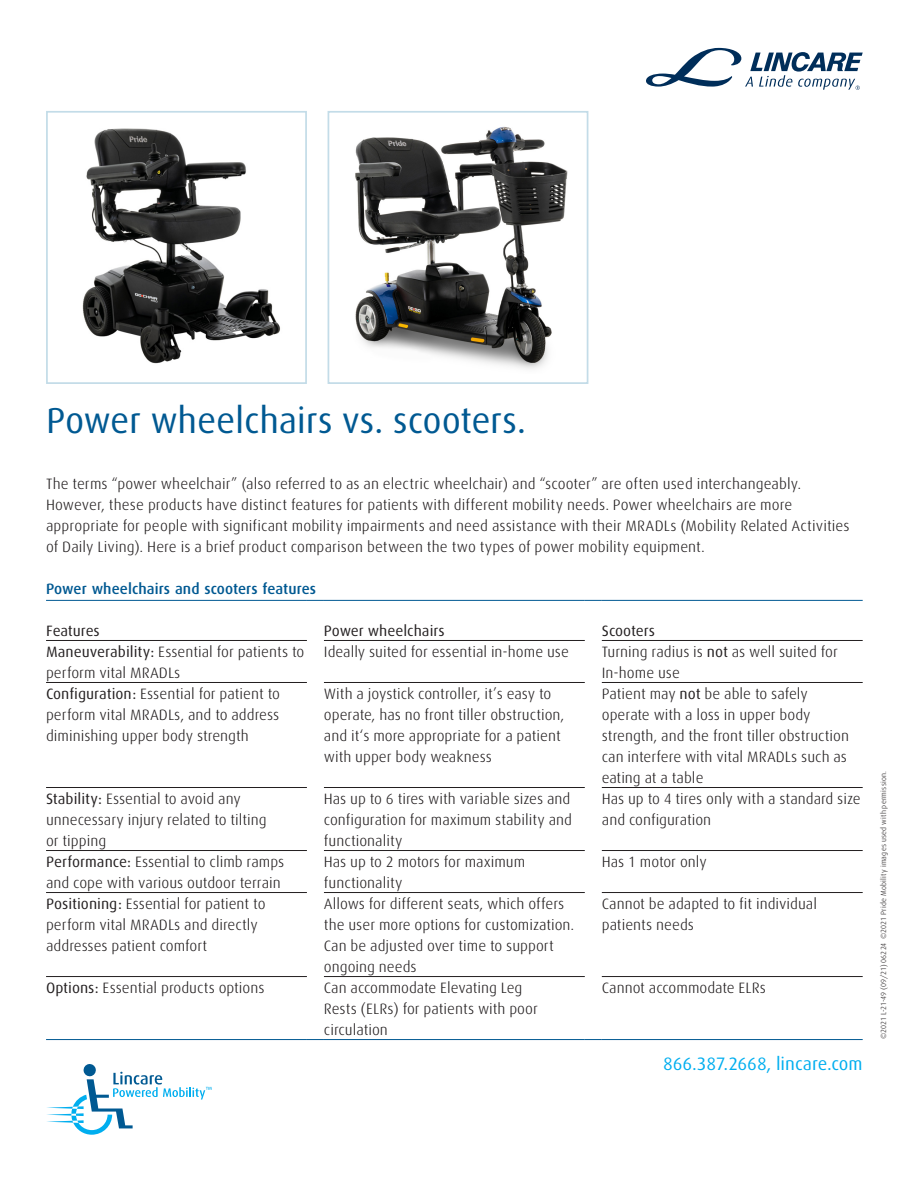
<style>
.page{position:relative;width:911px;height:1177px;background:#fff}
.page>*{position:absolute;margin:0;border:0;box-sizing:border-box;transform-origin:0 0}
.Headline_24_28_8{font:36px "Linde Dax Global";letter-spacing:-.01em;color:#005992}
.Headline_12_16_8{font:18px "Linde Dax Global";letter-spacing:-.005em;color:#00aeef}
.Copy_Table_Left_Alig{font:300 15px/21px "Linde Dax Global";color:#231f20}
.Copy_8_5_11_9{font:300 15px/21px "Linde Dax Global";letter-spacing:.005em;color:#231f20}
.Headline_8_5_11_9_Un{font:500 15px "Linde Dax Global";letter-spacing:.005em;color:#005992}
.Copy_Table_Left_Alig-2{font:15px "Linde Dax Global";letter-spacing:-.005em;color:#231f20}
.Footnotes_5_7{font:300 7.5px "Linde Dax Global";letter-spacing:.025em;color:#231f20}
.s1{font-weight:400}
</style>
<div class="page">
<img style="left:355px;top:126px;width:213px;height:243px">
<svg style="left:646px;top:48px;width:216px;height:42px"></svg>
<svg style="left:47px;top:1064px;width:165px;height:70px"></svg>
<hr style="left:46px;top:1039px;width:261px;height:1px;background:#005992">
<svg style="left:307px;top:1039px;width:17px;height:1px"></svg>
<hr style="left:324px;top:1039px;width:260px;height:1px;background:#005992">
<svg style="left:584px;top:1039px;width:17px;height:1px"></svg>
<hr style="left:601px;top:1039px;width:261px;height:1px;background:#005992">
<hr style="left:46px;top:600px;width:261px;height:1px;background:#005992">
<svg style="left:307px;top:600px;width:17px;height:1px"></svg>
<hr style="left:324px;top:600px;width:260px;height:1px;background:#005992">
<svg style="left:584px;top:600px;width:17px;height:1px"></svg>
<hr style="left:601px;top:600px;width:261px;height:1px;background:#005992">
<hr style="left:46px;top:640px;width:261px;height:1px;background:#231f20">
<hr style="left:324px;top:640px;width:260px;height:1px;background:#231f20">
<hr style="left:601px;top:640px;width:261px;height:1px;background:#231f20">
<hr style="left:46px;top:682px;width:261px;height:1px;background:#231f20">
<hr style="left:324px;top:682px;width:260px;height:1px;background:#231f20">
<hr style="left:601px;top:682px;width:261px;height:1px;background:#231f20">
<hr style="left:46px;top:787px;width:261px;height:1px;background:#231f20">
<hr style="left:324px;top:787px;width:260px;height:1px;background:#231f20">
<hr style="left:601px;top:787px;width:261px;height:1px;background:#231f20">
<hr style="left:46px;top:850px;width:261px;height:1px;background:#231f20">
<hr style="left:324px;top:850px;width:260px;height:1px;background:#231f20">
<hr style="left:601px;top:850px;width:261px;height:1px;background:#231f20">
<hr style="left:46px;top:892px;width:261px;height:1px;background:#231f20">
<hr style="left:324px;top:892px;width:260px;height:1px;background:#231f20">
<hr style="left:601px;top:892px;width:261px;height:1px;background:#231f20">
<hr style="left:46px;top:976px;width:261px;height:1px;background:#231f20">
<hr style="left:324px;top:976px;width:260px;height:1px;background:#231f20">
<hr style="left:601px;top:976px;width:261px;height:1px;background:#231f20">
<img style="left:82px;top:128px;width:198px;height:236px">
<div style="left:46px;top:111px;width:261px;height:273px;border:2px solid #c3dce8"></div>
<div style="left:327px;top:111px;width:261px;height:273px;border:2px solid #c3dce8"></div>
<p class="Headline_24_28_8" style="left:46px;top:400px;width:481px">Power wheelchairs vs. scooters.</p>
<p class="Copy_8_5_11_9" style="left:46px;top:473px;width:804px">The terms “power wheelchair” (also referred to as an electric wheelchair) and “scooter” are often used interchangeably.<br>However, these products have distinct features for patients with different mobility needs. Power wheelchairs are more appropriate for people with significant mobility impairments and need assistance with their MRADLs (Mobility Related Activities of Daily Living). Here is a brief product comparison between the two types of power mobility equipment.</p>
<p class="Headline_8_5_11_9_Un" style="left:46px;top:580px;width:271px">Power wheelchairs and scooters features</p>
<p class="Copy_Table_Left_Alig-2" style="left:46px;top:622px;width:55px">Features</p>
<p class="Copy_Table_Left_Alig-2" style="left:324px;top:622px;width:122px">Power wheelchairs</p>
<p class="Copy_Table_Left_Alig-2" style="left:601px;top:622px;width:55px">Scooters</p>
<p class="Copy_Table_Left_Alig" style="left:46px;top:641px;width:260px"><span class="s1">Maneuverability:</span> Essential for patients to perform vital MRADLs</p>
<p class="Copy_Table_Left_Alig" style="left:324px;top:641px;width:246px">Ideally suited for essential in-home use</p>
<p class="Copy_Table_Left_Alig" style="left:601px;top:641px;width:237px">Turning radius is <span class="s1">not</span> as well suited for<br>In-home use</p>
<p class="Copy_Table_Left_Alig" style="left:46px;top:683px;width:235px;text-align:justify"><span class="s1">Configuration:</span> Essential for patient to perform vital MRADLs, and to address diminishing upper body strength</p>
<p class="Copy_Table_Left_Alig" style="left:324px;top:683px;width:242px">With a joystick controller, it’s easy to operate, has no front tiller obstruction, and it‘s more appropriate for a patient with upper body weakness</p>
<p class="Copy_Table_Left_Alig" style="left:601px;top:683px;width:249px">Patient may <span class="s1">not</span> be able to safely operate with a loss in upper body strength, and the front tiller obstruction can interfere with vital MRADLs such as eating at a table</p>
<p class="Copy_Table_Left_Alig" style="left:46px;top:788px;width:222px"><span class="s1">Stability:</span> Essential to avoid any unnecessary injury related to tilting or tipping</p>
<p class="Copy_Table_Left_Alig" style="left:324px;top:788px;width:249px;text-align:justify">Has up to 6 tires with variable sizes and configuration for maximum stability and functionality</p>
<p class="Copy_Table_Left_Alig" style="left:601px;top:788px;width:260px">Has up to 4 tires only with a standard size and configuration</p>
<p class="Copy_Table_Left_Alig" style="left:46px;top:851px;width:240px"><span class="s1">Performance:</span> Essential to climb ramps and cope with various outdoor terrain</p>
<p class="Copy_Table_Left_Alig" style="left:324px;top:851px;width:203px">Has up to 2 motors for maximum functionality</p>
<p class="Copy_Table_Left_Alig" style="left:601px;top:851px;width:106px">Has 1 motor only</p>
<p class="Copy_Table_Left_Alig" style="left:46px;top:893px;width:221px"><span class="s1">Positioning:</span> Essential for patient to perform vital MRADLs and directly addresses patient comfort</p>
<p class="Copy_Table_Left_Alig" style="left:324px;top:893px;width:252px">Allows for different seats, which offers the user more options for customization.<br>Can be adjusted over time to support ongoing needs</p>
<p class="Copy_Table_Left_Alig" style="left:601px;top:893px;width:217px">Cannot be adapted to fit individual patients needs</p>
<p class="Copy_Table_Left_Alig" style="left:46px;top:977px;width:220px"><span class="s1">Options:</span> Essential products options</p>
<p class="Copy_Table_Left_Alig" style="left:324px;top:977px;width:215px">Can accommodate Elevating Leg<br>Rests (ELRs) for patients with poor circulation</p>
<p class="Copy_Table_Left_Alig" style="left:601px;top:977px;width:166px">Cannot accommodate ELRs</p>
<p class="Headline_12_16_8" style="left:663px;top:1053px;width:201px">866.387.2668, lincare.com</p>
<p class="Footnotes_5_7" style="left:878px;top:1039px;width:270px;rotate:-90deg">©2021 L-21-49 (09/21) 06224 ©2021 Pride Mobility images used with permission.</p>
</div>
